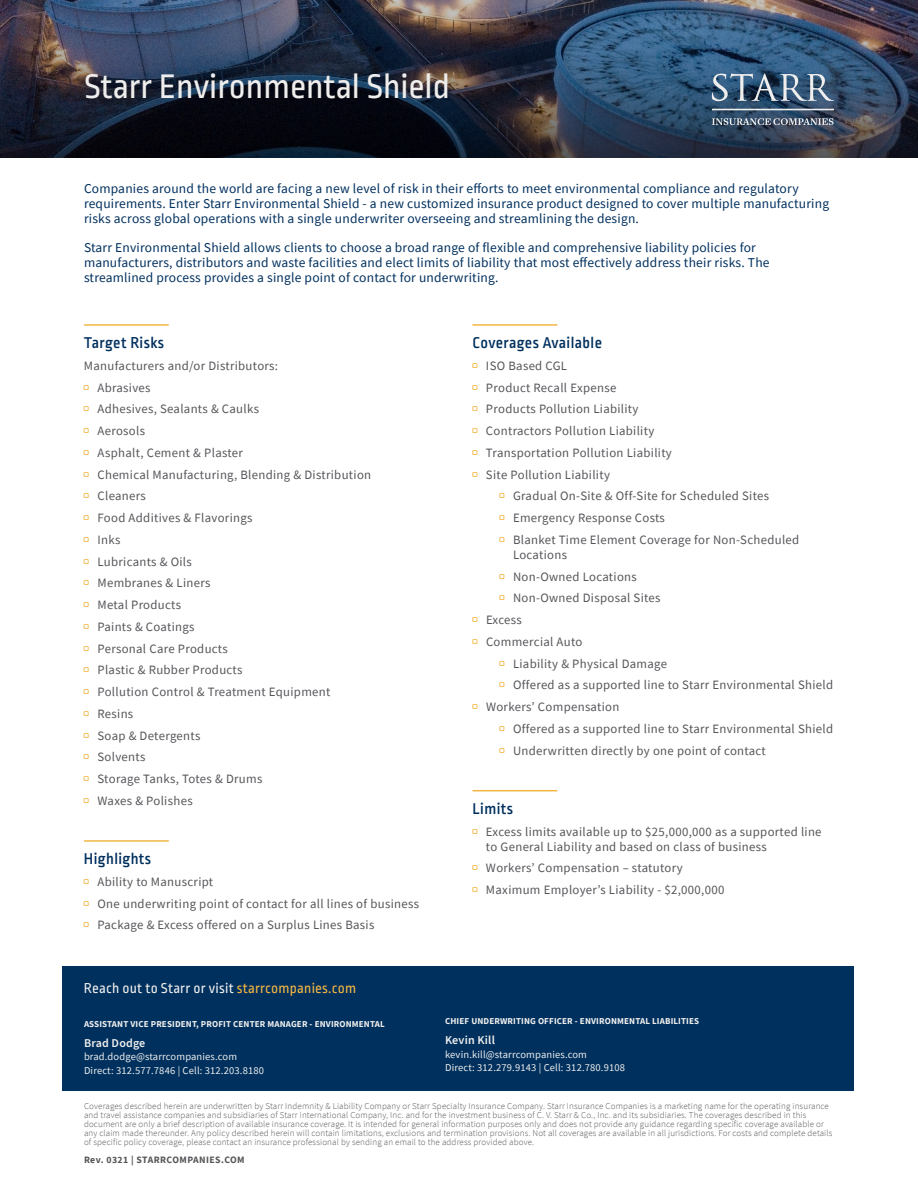
<style>
.page{position:relative;width:918px;height:1188px;background:#fff}
.page>*{position:absolute;margin:0;border:0;box-sizing:border-box;transform-origin:0 0}
.t1{font:36px "Ropa Sans Pro";color:#fff}
.t2{font:500 16.5px "Ropa Sans Pro";letter-spacing:.025em;color:#00305e}
.t3{font:15px "Ropa Sans Pro";letter-spacing:.015em;color:#efeeed}
.t4{font:13.5px/15px "Source Sans Pro";letter-spacing:.015em;color:#00305e}
.t5{font:12.75px/21.8px "Source Sans Pro";letter-spacing:.025em;color:#55565a}
.t6{font:600 12px "Source Sans Pro";letter-spacing:.015em;color:#efeeed}
.t7{font:10.5px/13.5px "Source Sans Pro";letter-spacing:.015em;color:#efeeed}
.t8{font:700 9.75px "Source Sans Pro";letter-spacing:.045em;color:#55565a}
.t9{font:300 9px/9px "Source Sans Pro";letter-spacing:.015em;color:#55565a}
.t10{font:700 9px "Source Sans Pro";letter-spacing:.015em;color:#efeeed}
.s1{color:#f2b643}
</style>
<div class="page">
<hr style="left:84px;top:324px;width:85px;height:2px;background:#f2b643">
<hr style="left:84px;top:840px;width:85px;height:2px;background:#f2b643">
<hr style="left:472px;top:324px;width:85px;height:2px;background:#f2b643">
<hr style="left:472px;top:790px;width:85px;height:1px;background:#f2b643">
<div style="left:63px;top:966px;width:791px;height:125px;background:#00305e"></div>
<img style="left:0;top:0;width:918px;height:158px">
<h1 class="t1" style="left:84px;top:67px;width:367px">Starr Environmental Shield</h1>
<p class="t4" style="left:84px;top:181px;width:747px">Companies around the world are facing a new level of risk in their efforts to meet environmental compliance and regulatory requirements. Enter Starr Environmental Shield - a new customized insurance product designed to cover multiple manufacturing risks across global operations with a single underwriter overseeing and streamlining the design.</p>
<p class="t4" style="left:84px;top:240px;width:687px">Starr Environmental Shield allows clients to choose a broad range of flexible and comprehensive liability policies for manufacturers, distributors and waste facilities and elect limits of liability that most effectively address their risks. The streamlined process provides a single point of contact for underwriting.</p>
<p class="t2" style="left:84px;top:334px;width:82px">Target Risks</p>
<p class="t5" style="left:97px;top:355px;width:275px;text-indent:-14px">Manufacturers and/or Distributors:<br>Abrasives<br>Adhesives, Sealants &amp; Caulks<br>Aerosols<br>Asphalt, Cement &amp; Plaster<br>Chemical Manufacturing, Blending &amp; Distribution<br>Cleaners<br>Food Additives &amp; Flavorings<br>Inks<br>Lubricants &amp; Oils<br>Membranes &amp; Liners<br>Metal Products<br>Paints &amp; Coatings<br>Personal Care Products<br>Plastic &amp; Rubber Products<br>Pollution Control &amp; Treatment Equipment<br>Resins<br>Soap &amp; Detergents<br>Solvents<br>Storage Tanks, Totes &amp; Drums<br>Waxes &amp; Polishes</p>
<p class="t2" style="left:84px;top:850px;width:69px">Highlights</p>
<p class="t5" style="left:97px;top:871px;width:323px">Ability to Manuscript<br>One underwriting point of contact for all lines of business<br>Package &amp; Excess offered on a Surplus Lines Basis</p>
<p class="t3" style="left:84px;top:980px;width:274px">Reach out to Starr or visit <span class="s1">starrcompanies.com</span></p>
<p class="t10" style="left:84px;top:1018px;width:302px">ASSISTANT VICE PRESIDENT, PROFIT CENTER MANAGER - ENVIRONMENTAL</p>
<p class="t6" style="left:84px;top:1035px;width:63px">Brad Dodge</p>
<p class="t7" style="left:84px;top:1050px;width:182px">brad.dodge@starrcompanies.com<br>Direct: 312.577.7846 | Cell: 312.203.8180</p>
<p class="t2" style="left:472px;top:334px;width:131px">Coverages Available</p>
<p class="t5" style="left:486px;top:355px;width:187px">ISO Based CGL<br>Product Recall Expense<br>Products Pollution Liability<br>Contractors Pollution Liability<br>Transportation Pollution Liability<br>Site Pollution Liability</p>
<p class="t5" style="left:513px;top:485px;width:288px">Gradual On-Site &amp; Off-Site for Scheduled Sites<br>Emergency Response Costs<br>Blanket Time Element Coverage for Non-Scheduled</p>
<p class="t5" style="left:513px;top:544px;width:56px">Locations</p>
<p class="t5" style="left:513px;top:565px;width:125px">Non-Owned Locations</p>
<p class="t5" style="left:513px;top:587px;width:149px">Non-Owned Disposal Sites</p>
<p class="t5" style="left:486px;top:609px;width:37px">Excess</p>
<p class="t5" style="left:486px;top:631px;width:98px">Commercial Auto</p>
<p class="t5" style="left:513px;top:652px;width:156px">Liability &amp; Physical Damage</p>
<p class="t5" style="left:513px;top:674px;width:322px">Offered as a supported line to Starr Environmental Shield</p>
<p class="t5" style="left:486px;top:696px;width:135px">Workers’ Compensation</p>
<p class="t5" style="left:513px;top:718px;width:322px">Offered as a supported line to Starr Environmental Shield</p>
<p class="t5" style="left:513px;top:739px;width:254px">Underwritten directly by one point of contact</p>
<p class="t2" style="left:472px;top:799px;width:42px">Limits</p>
<p class="t5" style="left:486px;top:824px;width:337px;line-height:15px">Excess limits available up to $25,000,000 as a supported line to General Liability and based on class of business</p>
<p class="t5" style="left:486px;top:857px;width:240px">Workers’ Compensation – statutory<br>Maximum Employer’s Liability - $2,000,000</p>
<p class="t10" style="left:445px;top:1015px;width:256px">CHIEF UNDERWRITING OFFICER - ENVIRONMENTAL LIABILITIES</p>
<p class="t6" style="left:445px;top:1032px;width:51px">Kevin Kill</p>
<p class="t7" style="left:445px;top:1048px;width:182px">kevin.kill@starrcompanies.com<br>Direct: 312.279.9143 | Cell: 312.780.9108</p>
<p class="t9" style="left:84px;top:1102px;width:750px">Coverages described herein are underwritten by Starr Indemnity &amp; Liability Company or Starr Specialty Insurance Company. Starr Insurance Companies is a marketing name for the operating insurance and travel assistance companies and subsidiaries of Starr International Company, Inc. and for the investment business of C. V. Starr &amp; Co., Inc. and its subsidiaries. The coverages described in this document are only a brief description of available insurance coverage. It is intended for general information purposes only and does not provide any guidance regarding specific coverage available or any claim made thereunder. Any policy described herein will contain limitations, exclusions and termination provisions. Not all coverages are available in all jurisdictions. For costs and complete details of specific policy coverage, please contact an insurance professional by sending an email to the address provided above.</p>
<p class="t8" style="left:84px;top:1153px;width:162px">Rev. 0321 | STARRCOMPANIES.COM</p>
</div>
